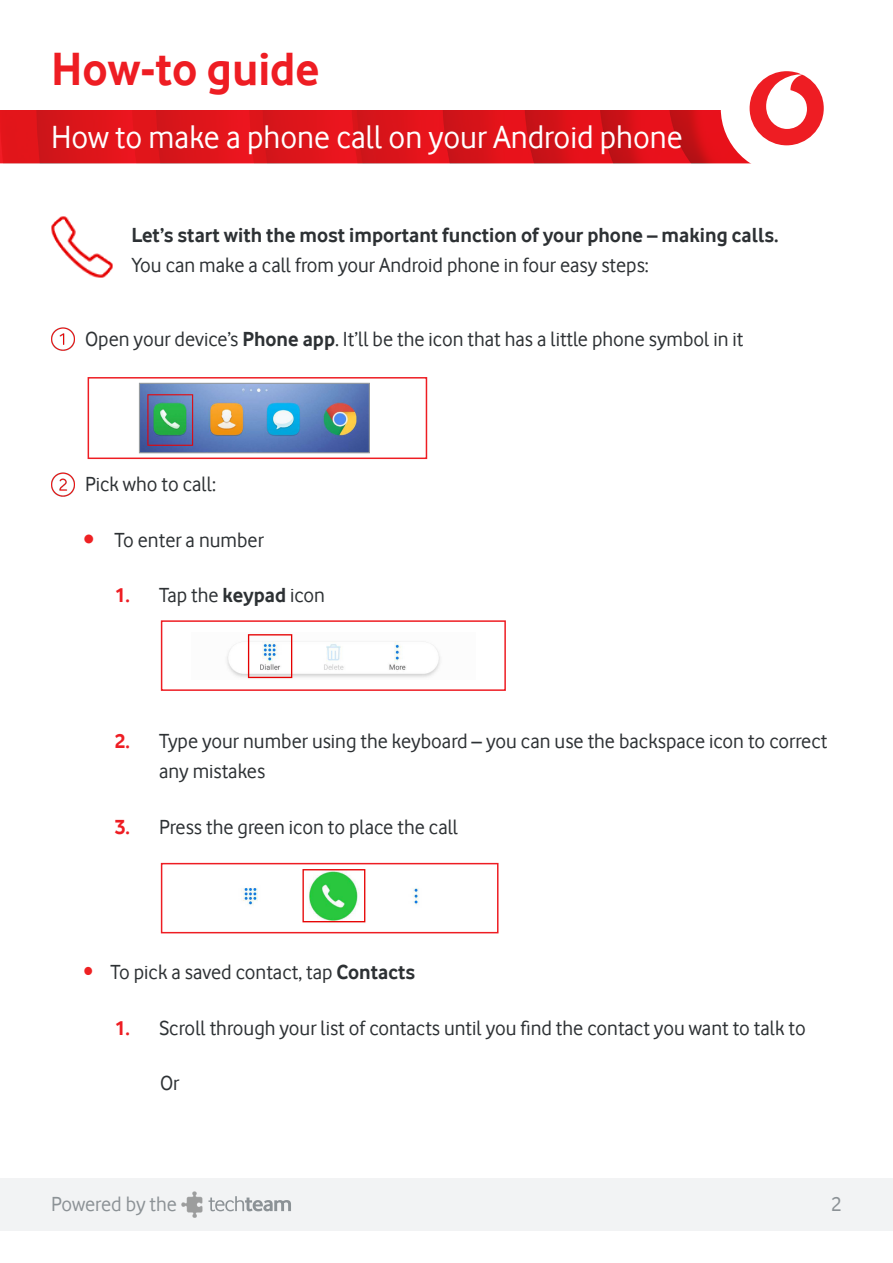
<style>
.page{position:relative;width:893px;height:1263px;background:#fff}
.page>*{position:absolute;margin:0;border:0;box-sizing:border-box;transform-origin:0 0}
.t1{font:700 48px "Vodafone Rg";color:#ee1d23}
.t2{font:33px "Vodafone Rg";color:#fff}
.t3{font:21px/30px "Vodafone Rg";color:#2d3134}
.t4{font:700 21px/30px "Vodafone Rg";color:#2d3134}
.t5{font:21px "Vodafone Rg";color:#8c9296}
.s1{font-weight:400}
.s2{font-weight:700}
.s3{font-weight:700;color:#ee2123}
.s4{font-weight:700;color:#ee1d23}
.s5{color:#ee2123}
</style>
<div class="page">
<div style="left:0;top:1178px;width:893px;height:52px;background:#f2f3f4"></div>
<img style="left:181px;top:1191px;width:22px;height:27px">
<svg style="left:208px;top:1196px;width:83px;height:15px"></svg>
<svg style="left:0;top:111px;width:731px;height:52px;background:#dc131a"></svg>
<img style="left:51px;top:327px;width:24px;height:24px">
<img style="left:51px;top:472px;width:24px;height:25px">
<div style="left:88px;top:377px;width:339px;height:82px;border:2px solid #ee1d23"></div>
<img style="left:141px;top:385px;width:227px;height:66px">
<div style="left:139px;top:383px;width:231px;height:70px;border:1px solid #959b9f"></div>
<img style="left:51px;top:216px;width:62px;height:62px">
<div style="left:721px;top:42px;width:132px;height:132px;background:#fff;border-radius:50%"></div>
<div style="left:750px;top:71px;width:74px;height:74px;background:#ee1d23;border-radius:50%"></div>
<svg style="left:766px;top:74px;width:41px;height:55px"></svg>
<div style="left:161px;top:620px;width:345px;height:71px;border:2px solid #ee1d23"></div>
<img style="left:227px;top:634px;width:213px;height:45px">
<div style="left:161px;top:863px;width:337px;height:70px;border:2px solid #ee1d23"></div>
<img style="left:241px;top:869px;width:178px;height:54px">
<p class="t1" style="left:51px;top:42px;width:270px">How-to guide</p>
<p class="t2" style="left:51px;top:118px;width:633px">How to make a phone call on your Android phone</p>
<p class="t4" style="left:131px;top:219px;width:649px">Let’s start with the most important function of your phone – making calls.<br><span class="s1">You can make a call from your Android phone in four easy steps:</span></p>
<p class="t3" style="left:85px;top:324px;width:660px">Open your device’s <span class="s2">Phone app</span>. It’ll be the icon that has a little phone symbol in it</p>
<p class="t3" style="left:85px;top:469px;width:132px">Pick who to call:</p>
<p class="t3" style="left:84px;top:525px;width:182px"><span class="s3">•</span> To enter a number</p>
<p class="t3" style="left:115px;top:580px;width:212px"><span class="s4">1.</span> Tap the <span class="s2">keypad</span> icon</p>
<p class="t3" style="left:159px;top:726px;width:670px;text-indent:-44px"><span class="s4">2.</span> Type your number using the keyboard – you can use the backspace icon to correct any mistakes</p>
<p class="t3" style="left:115px;top:811px;width:345px"><span class="s4">3.</span> Press the green icon to place the call</p>
<p class="t3" style="left:84px;top:957px;width:333px"><span class="s5">•</span> To pick a saved contact, tap <span class="s2">Contacts</span></p>
<p class="t3" style="left:115px;top:1012px;width:692px"><span class="s4">1.</span> Scroll through your list of contacts until you find the contact you want to talk to</p>
<p class="t3" style="left:160px;top:1068px;width:21px">Or</p>
<p class="t5" style="left:51px;top:1192px;width:127px">Powered by the</p>
<p class="t5" style="left:831px;top:1192px;width:12px">2</p>
</div>
